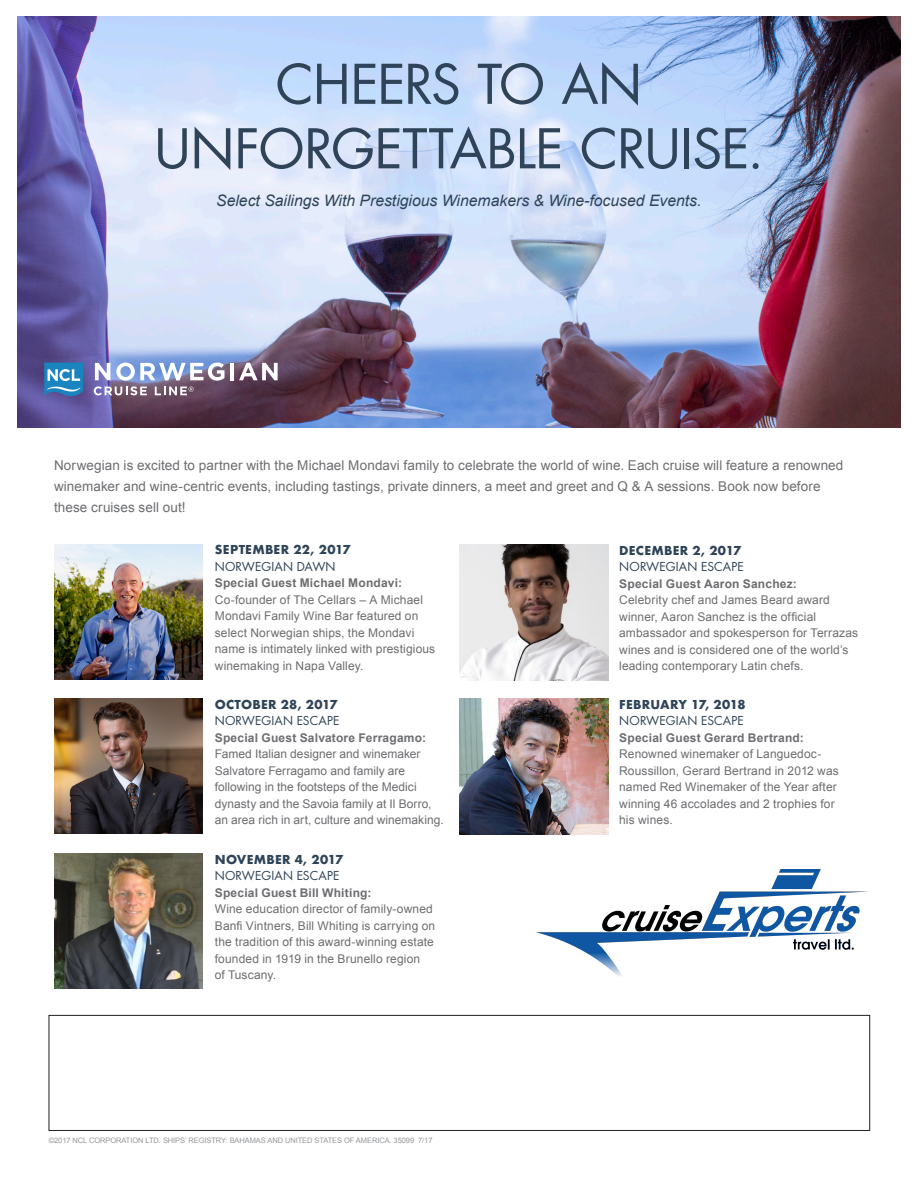
<style>
.page{position:relative;width:918px;height:1188px;background:#fff}
.page>*{position:absolute;margin:0;border:0;box-sizing:border-box;transform-origin:0 0}
.t1{font:53.25px/64.5px "Futura";letter-spacing:-.015em;color:#2f4458;text-align:center}
.t2{font:italic 15.75px "Arial";color:#2f4458}
.t3{font:13.5px/21px "Arial";letter-spacing:.005em;color:#6c6d70}
.t4{font:12px/16.5px "Arial";letter-spacing:.01em;color:#6c6d70}
.t5{font:12px/16.5px "Futura";letter-spacing:.01em;color:#2f4458}
.t6{font:700 12px/16.5px "Futura";letter-spacing:.005em;color:#2f4458}
.t7{font:7.5px "Arial";letter-spacing:-.01em;color:#95979a}
.s1{font-family:"Futura";font-weight:700;color:#2f4458}
.s2{font-family:"Futura";color:#2f4458}
.s3{font-weight:700}
.s4{font-weight:400}
</style>
<div class="page">
<img style="left:17px;top:16px;width:884px;height:412px">
<div style="left:49px;top:1015px;width:821px;height:116px;border:1px solid #231f20"></div>
<img style="left:459px;top:545px;width:149px;height:135px">
<img style="left:54px;top:544px;width:149px;height:136px">
<img style="left:459px;top:699px;width:149px;height:135px">
<img style="left:54px;top:854px;width:149px;height:135px">
<img style="left:54px;top:699px;width:149px;height:135px">
<svg style="left:44px;top:363px;width:39px;height:33px"></svg>
<hr style="left:231px;top:363px;width:3px;height:17px;background:#fff">
<svg style="left:239px;top:363px;width:39px;height:17px"></svg>
<svg style="left:94px;top:363px;width:131px;height:32px"></svg>
<img style="left:537px;top:870px;width:331px;height:106px">
<p class="t1" style="left:154px;top:53px;width:611px">CHEERS TO AN<br>UNFORGETTABLE CRUISE.</p>
<p class="t2" style="left:216px;top:190px;width:487px">Select Sailings With Prestigious Winemakers &amp; Wine-focused Events.</p>
<p class="t3" style="left:54px;top:455px;width:791px">Norwegian is excited to partner with the Michael Mondavi family to celebrate the world of wine. Each cruise will feature a renowned winemaker and wine-centric events, including tastings, private dinners, a meet and greet and Q &amp; A sessions. Book now before these cruises sell out!</p>
<p class="t4" style="left:215px;top:542px;width:222px"><span class="s1">SEPTEMBER 22, 2017<br></span><span class="s2">NORWEGIAN DAWN<br></span><span class="s3">Special Guest Michael Mondavi:<br></span>Co-founder of The Cellars – A Michael<br>Mondavi Family Wine Bar featured on select Norwegian ships, the Mondavi name is intimately linked with prestigious winemaking in Napa Valley.</p>
<p class="t4" style="left:215px;top:696px;width:230px"><span class="s1">OCTOBER 28, 2017<br></span><span class="s2">NORWEGIAN ESCAPE<br></span><span class="s3">Special Guest Salvatore Ferragamo:<br></span>Famed Italian designer and winemaker Salvatore Ferragamo and family are following in the footsteps of the Medici dynasty and the Savoia family at Il Borro, an area rich in art, culture and winemaking.</p>
<p class="t5" style="left:215px;top:851px;width:130px"><span class="s3">NOVEMBER 4, 2017<br></span>NORWEGIAN ESCAPE</p>
<p class="t4" style="left:215px;top:884px;width:222px"><span class="s3">Special Guest Bill Whiting:<br></span>Wine education director of family-owned Banfi Vintners, Bill Whiting is carrying on the tradition of this award-winning estate founded in 1919 in the Brunello region<br>of Tuscany.</p>
<p class="t7" style="left:49px;top:1136px;width:385px">©2017 NCL CORPORATION LTD. SHIPS’ REGISTRY: BAHAMAS AND UNITED STATES OF AMERICA. 35099 7/17</p>
<p class="t5" style="left:619px;top:542px;width:126px"><span class="s3">DECEMBER 2, 2017<br></span>NORWEGIAN ESCAPE</p>
<p class="t4" style="left:619px;top:576px;width:241px"><span class="s3">Special Guest Aaron Sanchez:<br></span>Celebrity chef and James Beard award winner, Aaron Sanchez is the official ambassador and spokesperson for Terrazas wines and is considered one of the world’s leading contemporary Latin chefs.</p>
<p class="t6" style="left:619px;top:696px;width:128px">FEBRUARY 17, 2018<br><span class="s4">NORWEGIAN ESCAPE</span></p>
<p class="t4" style="left:619px;top:729px;width:221px"><span class="s3">Special Guest Gerard Bertrand:<br></span>Renowned winemaker of Languedoc-<br>Roussillon, Gerard Bertrand in 2012 was named Red Winemaker of the Year after winning 46 accolades and 2 trophies for his wines.</p>
</div>
